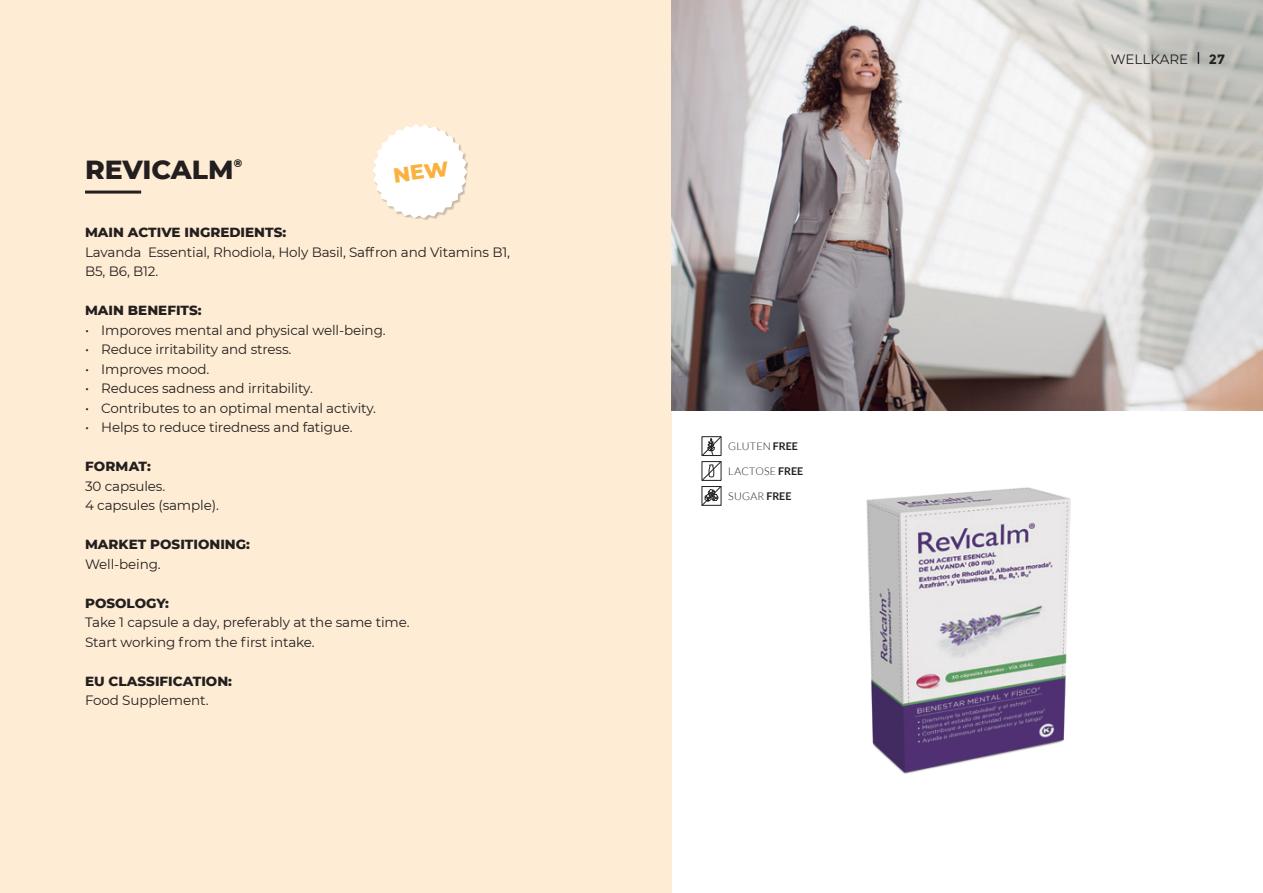
<style>
.page{position:relative;width:1263px;height:893px;background:#fff}
.page>*{position:absolute;margin:0;border:0;box-sizing:border-box;transform-origin:0 0}
.NOM_PRODUCTE{font:800 26.7px "Montserrat";color:#231f20}
.TEXT_BASE_NEGRE{font:13.5px/19.5px "Montserrat";letter-spacing:-.01em;color:#231f20}
.TITULINS{font:800 13.5px "Montserrat";color:#231f20}
.t1{font:700 13.5px "Montserrat";color:#231f20}
.NOM_PRODUCTE-2{font:800 10.95px "Montserrat";color:#231f20}
.t2{font:300 10.65px "Lato";letter-spacing:.025em;color:#231f20}
.s1{font-weight:700}
</style>
<div class="page">
<img style="left:866px;top:487px;width:205px;height:287px">
<div style="left:0;top:0;width:671px;height:893px;background:#feedd4"></div>
<hr style="left:85px;top:191px;width:56px;height:3px;background:#231f20">
<svg style="left:701px;top:436px;width:21px;height:70px"></svg>
<img style="left:671px;top:0;width:592px;height:410px">
<svg style="left:1198px;top:52px;width:1px;height:12px"></svg>
<svg style="left:372px;top:124px;width:95px;height:95px"></svg>
<p class="NOM_PRODUCTE" style="left:85px;top:150px;width:150px">REVICALM</p>
<p class="NOM_PRODUCTE-2" style="left:234px;top:155px;width:10px">®</p>
<p class="TITULINS" style="left:85px;top:222px;width:203px">MAIN ACTIVE INGREDIENTS:</p>
<p class="TEXT_BASE_NEGRE" style="left:85px;top:242px;width:427px">Lavanda Essential, Rhodiola, Holy Basil, Saffron and Vitamins B1,<br>B5, B6, B12.</p>
<p class="TITULINS" style="left:85px;top:300px;width:118px">MAIN BENEFITS:</p>
<p class="TEXT_BASE_NEGRE" style="left:85px;top:320px;width:302px">• Imporoves mental and physical well-being.</p>
<p class="TEXT_BASE_NEGRE" style="left:85px;top:339px;width:208px">• Reduce irritability and stress.</p>
<p class="TEXT_BASE_NEGRE" style="left:85px;top:359px;width:126px">• Improves mood.</p>
<p class="TEXT_BASE_NEGRE" style="left:85px;top:378px;width:229px">• Reduces sadness and irritability.</p>
<p class="TEXT_BASE_NEGRE" style="left:85px;top:398px;width:292px">• Contributes to an optimal mental activity.</p>
<p class="TEXT_BASE_NEGRE" style="left:85px;top:417px;width:269px">• Helps to reduce tiredness and fatigue.</p>
<p class="TITULINS" style="left:85px;top:456px;width:68px">FORMAT:</p>
<p class="TEXT_BASE_NEGRE" style="left:85px;top:476px;width:82px">30 capsules.</p>
<p class="TEXT_BASE_NEGRE" style="left:85px;top:495px;width:135px">4 capsules (sample).</p>
<p class="TITULINS" style="left:85px;top:534px;width:167px">MARKET POSITIONING:</p>
<p class="TEXT_BASE_NEGRE" style="left:85px;top:554px;width:77px">Well-being.</p>
<p class="TITULINS" style="left:85px;top:593px;width:86px">POSOLOGY:</p>
<p class="TEXT_BASE_NEGRE" style="left:85px;top:612px;width:326px">Take 1 capsule a day, preferably at the same time.</p>
<p class="TEXT_BASE_NEGRE" style="left:85px;top:632px;width:231px">Start working from the first intake.</p>
<p class="TITULINS" style="left:85px;top:671px;width:149px">EU CLASSIFICATION:</p>
<p class="TEXT_BASE_NEGRE" style="left:85px;top:690px;width:125px">Food Supplement.</p>
<p class="t2" style="left:728px;top:440px;width:71px">GLUTEN <span class="s1">FREE</span></p>
<p class="t2" style="left:728px;top:465px;width:76px">LACTOSE <span class="s1">FREE</span></p>
<p class="t2" style="left:728px;top:490px;width:65px">SUGAR <span class="s1">FREE</span></p>
<p class="TEXT_BASE_NEGRE" style="left:1111px;top:49px;width:79px">WELLKARE</p>
<p class="t1" style="left:1209px;top:51px;width:17px">27</p>
</div>
